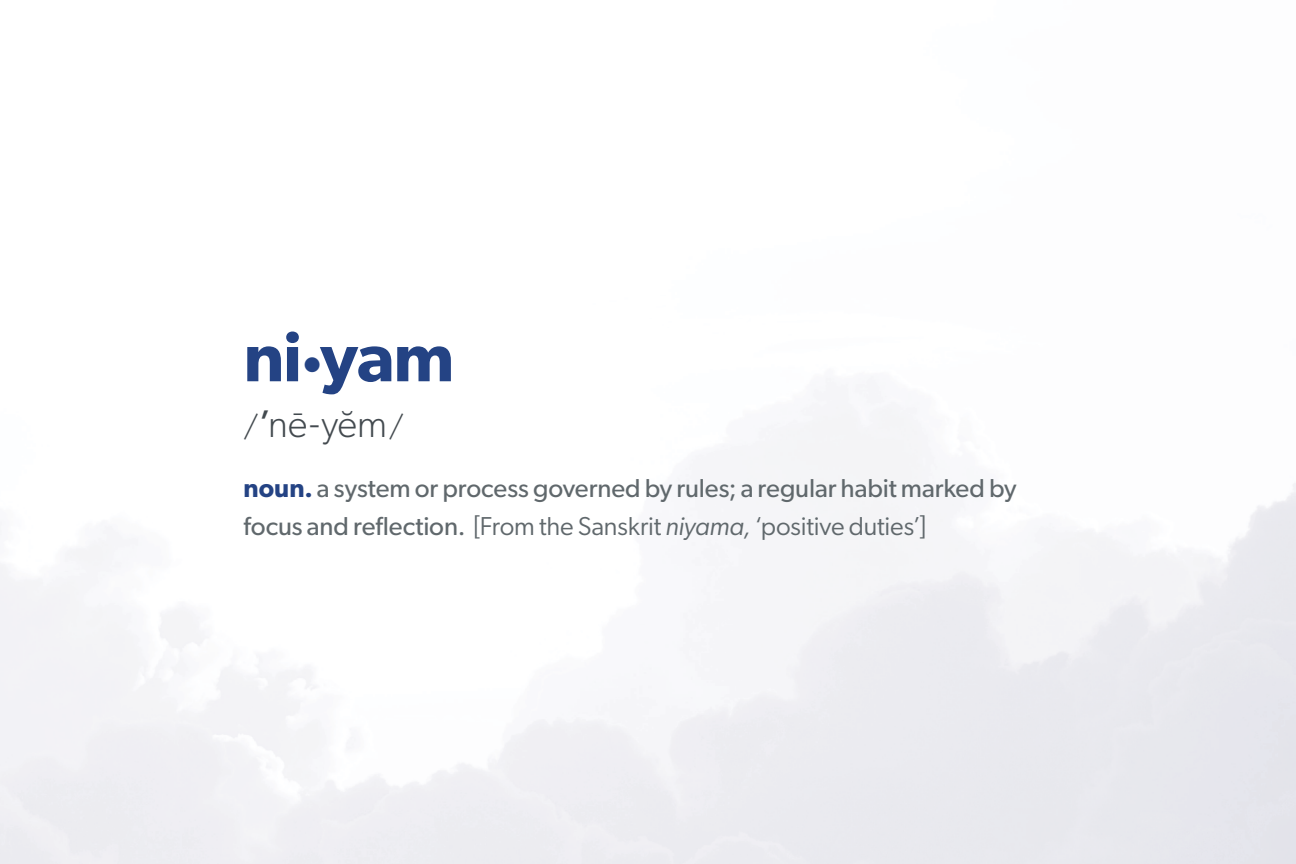
<style>
.page{position:relative;width:1296px;height:864px;background:#fff}
.page>*{position:absolute;margin:0;border:0;box-sizing:border-box;transform-origin:0 0}
.t1{font:600 69.4px "Gibson";color:#244384}
.t2{font:300 38.6px "Gibson";color:#434a4f}
.t3{font:26px/38px "Gibson";letter-spacing:-.005em;color:#60686c}
.s1{font-size:44.6px}
.s2{font-size:30px}
.s3{font-weight:400}
.s4{font-weight:600;color:#244384}
.s5{font-style:inherit}
.s6{font-style:italic}
</style>
<div class="page">
<h1 class="t1" style="left:244px;top:316px;width:212px">ni<span class="s1">•</span>yam</h1>
<h2 class="t2" style="left:243px;top:400px;width:162px"><span class="s2">/</span><span class="s3">’</span>nē-yĕm<span class="s2">/</span></h2>
<p class="t3" style="left:244px;top:469px;width:774px"><span class="s4">noun.</span> a system or process governed by rules; a regular habit marked by focus and reflection. <span class="s5">[From the Sanskrit</span> <span class="s6">niyama,</span> <span class="s5">‘positive duties’]</span></p>
</div>
